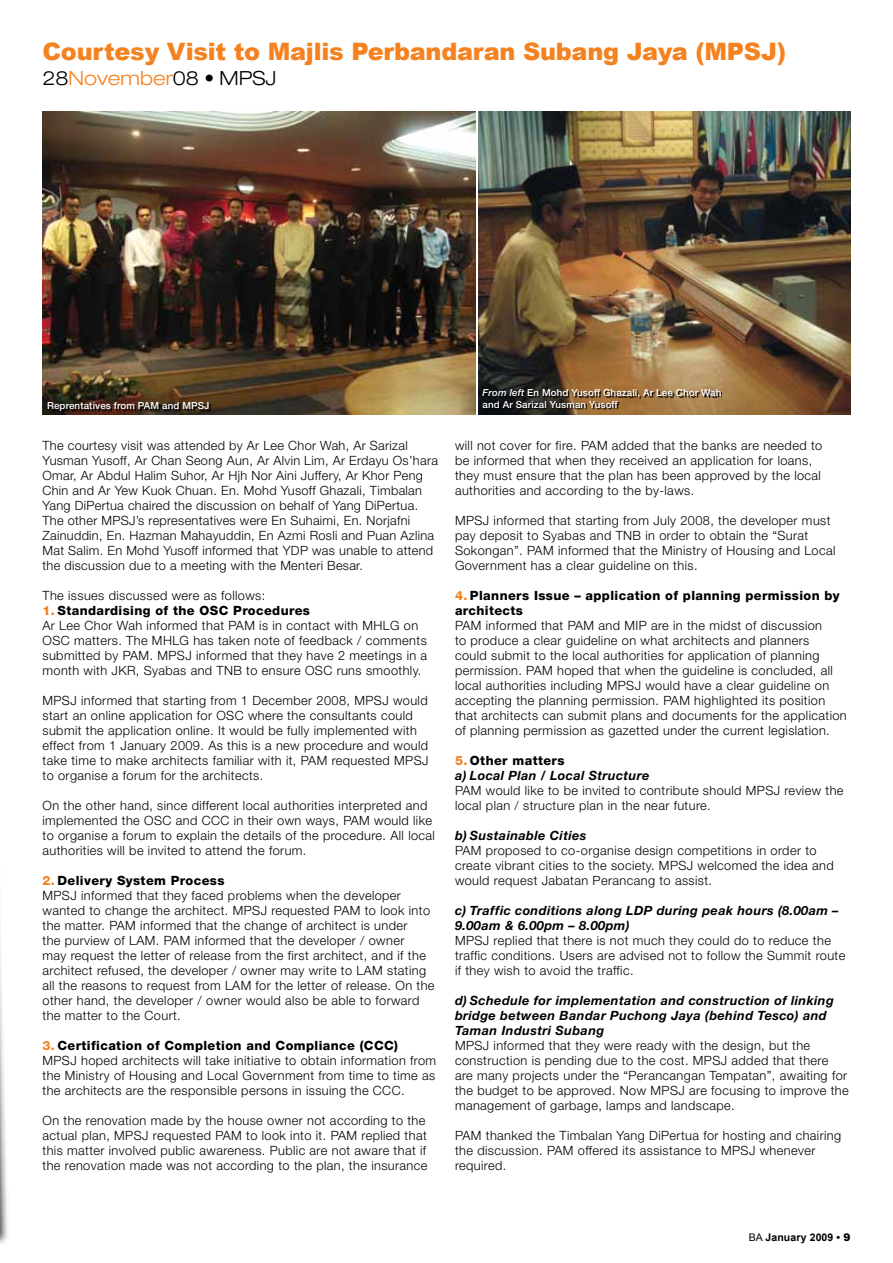
<style>
.page{position:relative;width:893px;height:1263px;background:#fff}
.page>*{position:absolute;margin:0;border:0;box-sizing:border-box;transform-origin:0 0}
.t1{font:900 24px "Arial";letter-spacing:-.01em;color:#f58220}
.t2{font:300 expanded 19.5px "Helvetica Neue";color:#000}
.t3{font:300 12.75px/15px "Helvetica Neue";letter-spacing:.03em;color:#000}
.t4{font:italic 700 12.75px/15px "Helvetica Neue";letter-spacing:.03em;color:#000}
.t5{font:800 12.75px/15px "Helvetica Neue";letter-spacing:.03em;color:#000}
.t6{font:700 10.5px "Arial";letter-spacing:.01em;color:#000}
.t7{font:500 9.75px/11.2px "Helvetica Neue";letter-spacing:.015em;color:#fff}
.s1{color:#f58220}
.s2{font-weight:800;color:#f58220}
.s3{font-weight:800}
.s4{font-style:italic}
.s5{font-weight:800;font-style:normal;color:#f58220}
.s6{font-weight:800;font-style:normal}
.s7{font-weight:400}
.s8{font-weight:900}
</style>
<div class="page">
<div style="left:0;top:21px;width:10px;height:1234px;background:#000;opacity:.85"></div>
<img style="left:478px;top:112px;width:372px;height:303px">
<img style="left:43px;top:112px;width:432px;height:303px">
<svg style="left:49px;top:404px;width:161px;height:9px"></svg>
<svg style="left:484px;top:391px;width:238px;height:18px"></svg>
<h1 class="t1" style="left:43px;top:38px;width:681px">Courtesy Visit to Majlis Perbandaran Subang Jaya (MPS</h1>
<h1 class="t1" style="left:761px;top:38px;width:27px">J)</h1>
<h2 class="t2" style="left:43px;top:67px;width:235px">28<span class="s1">November</span>08 • MPSJ</h2>
<p class="t7" style="left:47px;top:400px;width:164px">Reprentatives from PAM and MPSJ</p>
<p class="t3" style="left:43px;top:438px;width:397px">The courtesy visit was attended by Ar Lee Chor Wah, Ar Sarizal Yusman Yusoff, Ar Chan Seong Aun, Ar Alvin Lim, Ar Erdayu Os’hara Omar, Ar Abdul Halim Suhor, Ar Hjh Nor Aini Juffery, Ar Khor Peng Chin and Ar Yew Kuok Chuan. En. Mohd Yusoff Ghazali, Timbalan Yang DiPertua chaired the discussion on behalf of Yang DiPertua.<br>The other MPSJ’s representatives were En Suhaimi, En. Norjafni Zainuddin, En. Hazman Mahayuddin, En Azmi Rosli and Puan Azlina Mat Salim. En Mohd Yusoff informed that YDP was unable to attend the discussion due to a meeting with the Menteri Besar.</p>
<p class="t3" style="left:43px;top:588px;width:224px">The issues discussed were as follows:</p>
<p class="t3" style="left:43px;top:603px;width:386px"><span class="s2">1.</span> <span class="s3">Standardising of the OSC Procedures<br></span>Ar Lee Chor Wah informed that PAM is in contact with MHLG on OSC matters. The MHLG has taken note of feedback / comments submitted by PAM. MPSJ informed that they have 2 meetings in a month with JKR, Syabas and TNB to ensure OSC runs smoothly.</p>
<p class="t3" style="left:43px;top:693px;width:387px">MPSJ informed that starting from 1 December 2008, MPSJ would start an online application for OSC where the consultants could submit the application online. It would be fully implemented with effect from 1 January 2009. As this is a new procedure and would take time to make architects familiar with it, PAM requested MPSJ to organise a forum for the architects.</p>
<p class="t3" style="left:43px;top:798px;width:394px">On the other hand, since different local authorities interpreted and implemented the OSC and CCC in their own ways, PAM would like to organise a forum to explain the details of the procedure. All local authorities will be invited to attend the forum.</p>
<p class="t3" style="left:43px;top:873px;width:394px"><span class="s2">2.</span> <span class="s3">Delivery System Process<br></span>MPSJ informed that they faced problems when the developer wanted to change the architect. MPSJ requested PAM to look into the matter. PAM informed that the change of architect is under<br>the purview of LAM. PAM informed that the developer / owner<br>may request the letter of release from the first architect, and if the architect refused, the developer / owner may write to LAM stating all the reasons to request from LAM for the letter of release. On the other hand, the developer / owner would also be able to forward the matter to the Court.</p>
<p class="t3" style="left:43px;top:1038px;width:395px"><span class="s2">3.</span> <span class="s3">Certification of Completion and Compliance (CCC)<br></span>MPSJ hoped architects will take initiative to obtain information from the Ministry of Housing and Local Government from time to time as the architects are the responsible persons in issuing the CCC.</p>
<p class="t3" style="left:43px;top:1113px;width:386px">On the renovation made by the house owner not according to the actual plan, MPSJ requested PAM to look into it. PAM replied that this matter involved public awareness. Public are not aware that if the renovation made was not according to the plan, the insurance</p>
<p class="t7" style="left:483px;top:387px;width:240px"><span class="s4">From left</span> En Mohd Yusoff Ghazali, Ar Lee Chor Wah and Ar Sarizal Yusman Yusoff</p>
<p class="t3" style="left:455px;top:438px;width:369px">will not cover for fire. PAM added that the banks are needed to be informed that when they received an application for loans, they must ensure that the plan has been approved by the local authorities and according to the by-laws.</p>
<p class="t3" style="left:455px;top:513px;width:382px">MPSJ informed that starting from July 2008, the developer must pay deposit to Syabas and TNB in order to obtain the “Surat Sokongan”. PAM informed that the Ministry of Housing and Local Government has a clear guideline on this.</p>
<p class="t5" style="left:455px;top:588px;width:386px"><span class="s1">4.</span> Planners Issue – application of planning permission by architects</p>
<p class="t3" style="left:455px;top:618px;width:393px">PAM informed that PAM and MIP are in the midst of discussion<br>to produce a clear guideline on what architects and planners<br>could submit to the local authorities for application of planning permission. PAM hoped that when the guideline is concluded, all local authorities including MPSJ would have a clear guideline on accepting the planning permission. PAM highlighted its position that architects can submit plans and documents for the application of planning permission as gazetted under the current legislation.</p>
<p class="t4" style="left:455px;top:753px;width:196px"><span class="s5">5.</span> <span class="s6">Other matters<br></span>a) Local Plan / Local Structure</p>
<p class="t3" style="left:455px;top:783px;width:390px">PAM would like to be invited to contribute should MPSJ review the local plan / structure plan in the near future.</p>
<p class="t4" style="left:455px;top:828px;width:133px">b) Sustainable Cities</p>
<p class="t3" style="left:455px;top:843px;width:380px">PAM proposed to co-organise design competitions in order to create vibrant cities to the society. MPSJ welcomed the idea and would request Jabatan Perancang to assist.</p>
<p class="t4" style="left:455px;top:903px;width:385px">c) Traffic conditions along LDP during peak hours (8.00am –<br>9.00am &amp; 6.00pm – 8.00pm)</p>
<p class="t3" style="left:455px;top:933px;width:392px">MPSJ replied that there is not much they could do to reduce the traffic conditions. Users are advised not to follow the Summit route if they wish to avoid the traffic.</p>
<p class="t4" style="left:455px;top:993px;width:380px">d) Schedule for implementation and construction of linking bridge between Bandar Puchong Jaya (behind Tesco) and<br>Taman Industri Subang</p>
<p class="t3" style="left:455px;top:1038px;width:395px">MPSJ informed that they were ready with the design, but the construction is pending due to the cost. MPSJ added that there are many projects under the “Perancangan Tempatan”, awaiting for the budget to be approved. Now MPSJ are focusing to improve the management of garbage, lamps and landscape.</p>
<p class="t3" style="left:455px;top:1128px;width:388px">PAM thanked the Timbalan Yang DiPertua for hosting and chairing the discussion. PAM offered its assistance to MPSJ whenever required.</p>
<p class="t6" style="left:749px;top:1231px;width:103px"><span class="s7">BA</span> January 2009 • <span class="s8">9</span></p>
</div>
